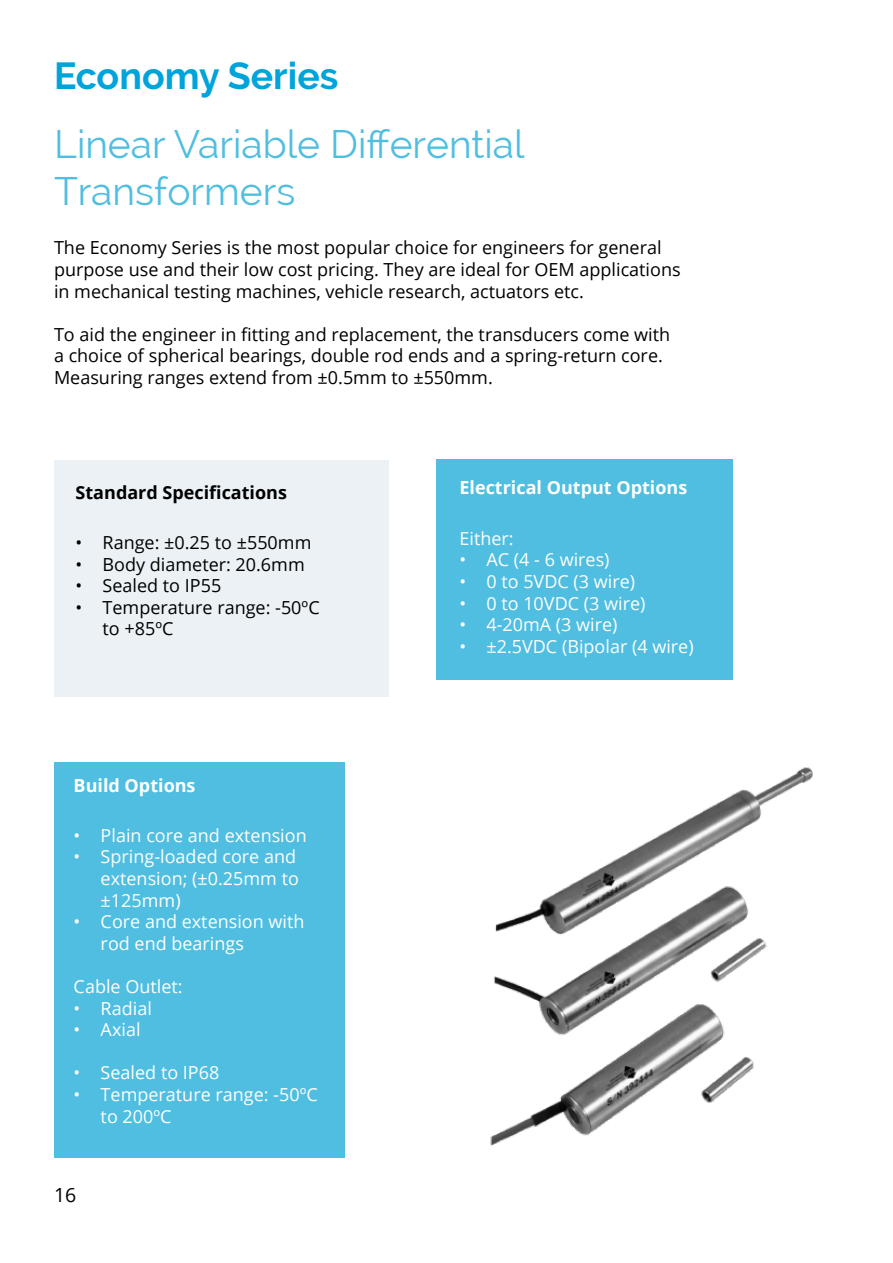
<style>
.page{position:relative;width:893px;height:1263px;background:#fff}
.page>*{position:absolute;margin:0;border:0;box-sizing:border-box;transform-origin:0 0}
.t1{font:39px/46.8px "Raleway";color:#50bee0}
.t2{font:700 37.5px "Raleway";color:#00a4db}
.t3{font:19.5px "Open Sans";color:#000}
.t4{font:18px/21.6px "Open Sans";color:#000}
.t5{font:18px/21.6px "Open Sans";color:#fff}
.t6{font:700 18px "Open Sans";color:#fff}
.t7{font:700 18px "Open Sans";color:#000}
</style>
<div class="page">
<img style="left:490px;top:767px;width:323px;height:379px">
<div style="left:54px;top:460px;width:335px;height:237px;background:#ebf1f5"></div>
<div style="left:436px;top:460px;width:297px;height:220px;background:#50bee0"></div>
<div style="left:54px;top:762px;width:290px;height:396px;background:#50bee0"></div>
<h2 class="t2" style="left:54px;top:55px;width:286px">Economy Series</h2>
<h1 class="t1" style="left:54px;top:121px;width:472px">Linear Variable Differential<br>Transformers</h1>
<p class="t4" style="left:54px;top:237px;width:628px">The Economy Series is the most popular choice for engineers for general purpose use and their low cost pricing. They are ideal for OEM applications in mechanical testing machines, vehicle research, actuators etc.</p>
<p class="t4" style="left:54px;top:323px;width:618px">To aid the engineer in fitting and replacement, the transducers come with a choice of spherical bearings, double rod ends and a spring-return core.<br>Measuring ranges extend from ±0.5mm to ±550mm.</p>
<p class="t7" style="left:76px;top:480px;width:213px">Standard Specifications</p>
<p class="t4" style="left:76px;top:531px;width:237px">• Range: ±0.25 to ±550mm</p>
<p class="t4" style="left:76px;top:553px;width:231px">• Body diameter: 20.6mm</p>
<p class="t4" style="left:76px;top:574px;width:147px">• Sealed to IP55</p>
<p class="t4" style="left:103px;top:596px;width:219px;text-indent:-27px">• Temperature range: -50ºC to +85ºC</p>
<p class="t6" style="left:74px;top:772px;width:123px">Build Options</p>
<p class="t5" style="left:74px;top:824px;width:235px">• Plain core and extension</p>
<p class="t5" style="left:101px;top:846px;width:200px;text-indent:-27px">• Spring-loaded core and extension; (±0.25mm to ±125mm)</p>
<p class="t5" style="left:101px;top:910px;width:205px;text-indent:-27px">• Core and extension with rod end bearings</p>
<p class="t5" style="left:74px;top:975px;width:110px">Cable Outlet:</p>
<p class="t5" style="left:74px;top:997px;width:80px">• Radial</p>
<p class="t5" style="left:74px;top:1018px;width:68px">• Axial</p>
<p class="t5" style="left:74px;top:1062px;width:147px">• Sealed to IP68</p>
<p class="t5" style="left:101px;top:1083px;width:219px;text-indent:-27px">• Temperature range: -50ºC to 200ºC</p>
<p class="t3" style="left:54px;top:1182px;width:24px">16</p>
<p class="t6" style="left:459px;top:475px;width:229px">Electrical Output Options</p>
<p class="t5" style="left:459px;top:527px;width:56px">Either:</p>
<p class="t5" style="left:459px;top:549px;width:152px">• AC (4 - 6 wires)</p>
<p class="t5" style="left:459px;top:570px;width:177px">• 0 to 5VDC (3 wire)</p>
<p class="t5" style="left:459px;top:592px;width:187px">• 0 to 10VDC (3 wire)</p>
<p class="t5" style="left:459px;top:613px;width:160px">• 4-20mA (3 wire)</p>
<p class="t5" style="left:459px;top:635px;width:236px">• ±2.5VDC (Bipolar (4 wire)</p>
</div>
